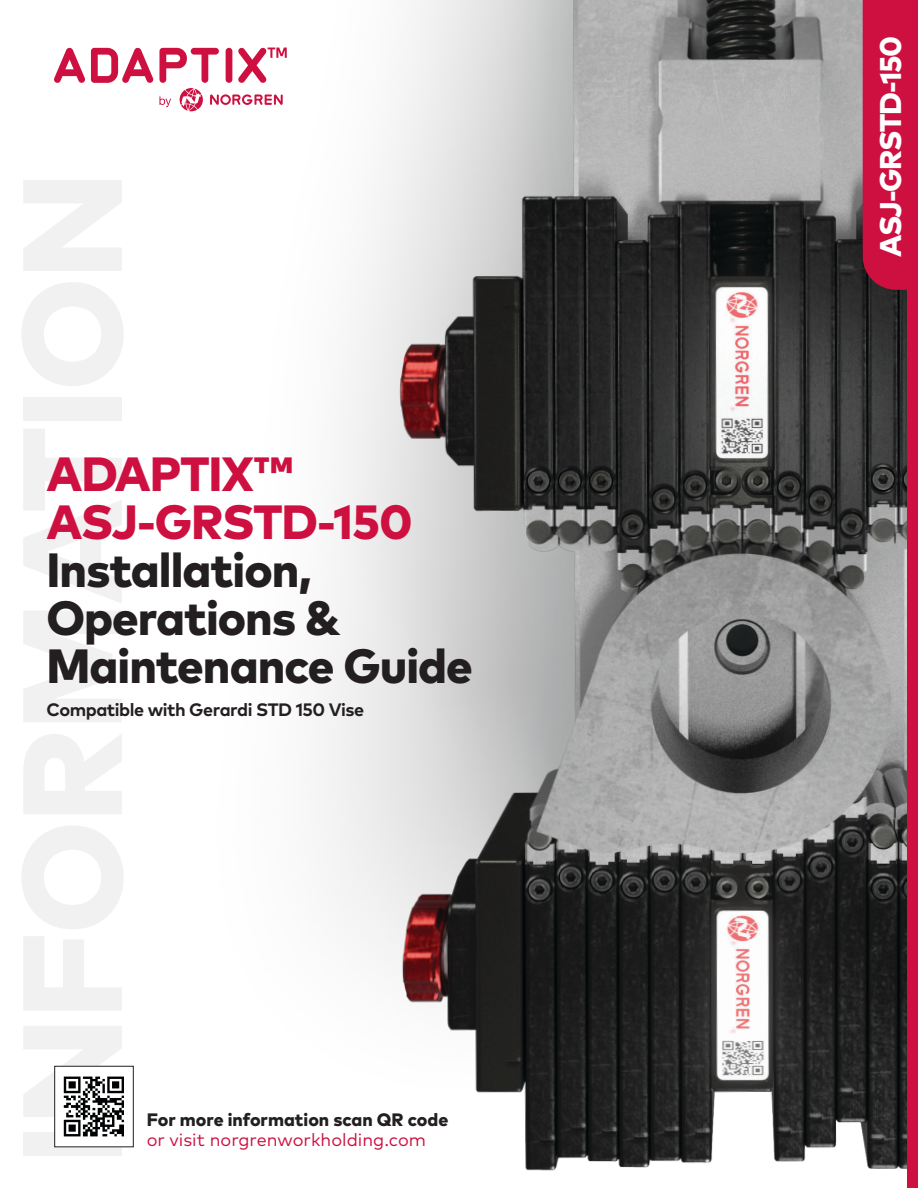
<style>
.page{position:relative;width:918px;height:1188px;background:#fff}
.page>*{position:absolute;margin:0;border:0;box-sizing:border-box;transform-origin:0 0}
.t1{font:800 48px/48px "Mark Pro";letter-spacing:-.02em;color:#231f20}
.t2{font:800 48px "Mark Pro";letter-spacing:-.02em;color:#ce1041}
.t3{font:800 30px "Mark Pro";letter-spacing:-.045em;color:#fff}
.t4{font:700 18px "Mark Pro";letter-spacing:-.025em;color:#231f20}
.t5{font:18px "Mark Pro";color:#ce1041}
.t6{font:800 18px "Mark Pro";color:#231f20}
</style>
<div class="page">
<img style="left:54px;top:0;width:854px;height:1188px">
<svg style="left:54px;top:47px;width:233px;height:64px"></svg>
<div style="left:226px;top:48px;width:6px;height:35px;background:#ce1041;border-radius:3px"></div>
<div style="left:863px;top:0;width:45px;height:290px;background:#ce1041"></div>
<div style="left:908px;top:0;width:10px;height:1188px;background:#ce1041"></div>
<div style="left:55px;top:1066px;width:78px;height:81px;background:#fff"></div>
<div style="left:55px;top:1066px;width:79px;height:81px;border:1px solid #231f20"></div>
<img style="left:63px;top:1076px;width:61px;height:61px">
<p class="t2" style="left:46px;top:437px;width:248px">ADAPTIX™</p>
<p class="t2" style="left:46px;top:485px;width:368px">ASJ-GRSTD-150</p>
<p class="t1" style="left:46px;top:542px;width:428px">Installation,<br>Operations &amp;<br>Maintenance Guide</p>
<p class="t4" style="left:46px;top:696px;width:319px">Compatible with Gerardi STD 150 Vise</p>
<p class="t6" style="left:147px;top:1106px;width:303px">For more information scan QR code</p>
<p class="t5" style="left:147px;top:1126px;width:281px">or visit norgrenworkholding.com</p>
<p class="t3" style="left:868px;top:257px;width:223px;rotate:-90deg">ASJ-GRSTD-150</p>
</div>
